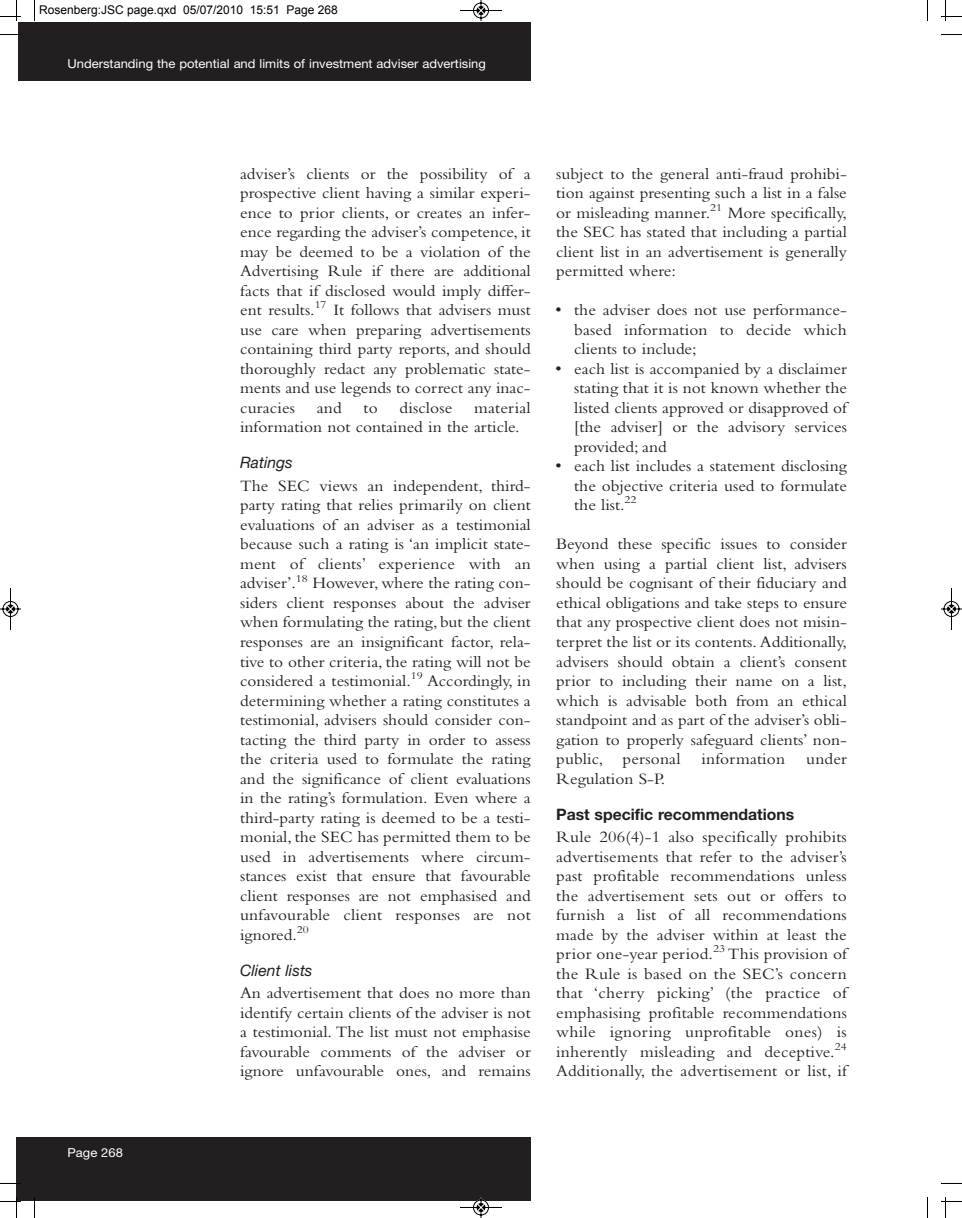
<style>
.page{position:relative;width:962px;height:1218px;background:#fff}
.page>*{position:absolute;margin:0;border:0;box-sizing:border-box;transform-origin:0 0}
.t1{font:16.5px/19.5px "Bembo";color:#231f20;text-align:justify;scale:1.05 1}
.t2{font:700 15.75px "Helvetica Neue";color:#231f20}
.t3{font:italic 15.75px "Helvetica Neue";color:#231f20}
.t4{font:12.3px "Helvetica Neue";color:#fff;scale:1.05 1}
.t5{font:12px "Arial";color:#000}
.s1{font-family:"Universal Newswith Comm Pi"}
</style>
<div class="page">
<div style="left:18px;top:22px;width:513px;height:58px;background:#231f20"></div>
<div style="left:16px;top:1137px;width:515px;height:63px;background:#231f20"></div>
<svg style="left:34px;top:0;width:1px;height:21px"></svg>
<svg style="left:0;top:34px;width:21px;height:1px"></svg>
<svg style="left:927px;top:0;width:1px;height:21px"></svg>
<svg style="left:941px;top:34px;width:21px;height:1px"></svg>
<svg style="left:34px;top:1197px;width:1px;height:20px"></svg>
<svg style="left:927px;top:1197px;width:1px;height:20px"></svg>
<svg style="left:0;top:0;width:21px;height:21px"></svg>
<svg style="left:941px;top:0;width:21px;height:21px"></svg>
<svg style="left:0;top:1197px;width:21px;height:20px"></svg>
<svg style="left:941px;top:1197px;width:21px;height:20px"></svg>
<svg style="left:460px;top:0;width:42px;height:21px"></svg>
<svg style="left:459px;top:1197px;width:44px;height:20px"></svg>
<svg style="left:0;top:588px;width:21px;height:42px"></svg>
<svg style="left:941px;top:588px;width:21px;height:42px"></svg>
<p class="t5" style="left:39px;top:3px;width:300px">Rosenberg:JSC page.qxd 05/07/2010 15:51 Page 268</p>
<p class="t4" style="left:67px;top:59px;width:400px">Understanding the potential and limits of investment adviser advertising</p>
<p class="t4" style="left:67px;top:1148px;width:54px">Page 268</p>
<p class="t1" style="left:240px;top:165px;width:278px">adviser’s clients or the possibility of a prospective client having a similar experi&shy;ence to prior clients, or creates an infer&shy;ence regarding the adviser’s competence, it may be deemed to be a violation of the Advertising Rule if there are additional facts that if disclosed would imply differ&shy;ent results.<sup>17</sup> It follows that advisers must use care when preparing advertisements containing third party reports, and should thoroughly redact any problematic state&shy;ments and use legends to correct any inac&shy;curacies</p>
<p class="t1" style="left:240px;top:399px;width:278px;text-indent:234px">material information not contained in the article.</p>
<p class="t3" style="left:240px;top:457px;width:54px">Ratings</p>
<p class="t1" style="left:240px;top:477px;width:278px">The SEC views an independent, third&shy;party rating that relies primarily on client evaluations of an adviser as a testimonial because such a rating is ‘an implicit state&shy;ment of clients’ experience with an adviser’.<sup>18</sup> However, where the rating con&shy;siders client responses about the adviser when formulating the rating, but the client responses are an insignificant factor, rela&shy;tive to other criteria, the rating will not be considered a testimonial.<sup>19</sup> Accordingly, in determining whether a rating constitutes a testimonial, advisers should consider con&shy;tacting the third party in order to assess the criteria used to formulate the rating and the significance of client evaluations in the rating’s formulation. Even where a third-party rating is deemed to be a testi&shy;monial, the SEC has permitted them to be used in advertisements where circum&shy;stances exist that ensure that favourable client responses are not emphasised and unfavourable client responses are not ignored.<sup>20</sup></p>
<p class="t3" style="left:240px;top:964px;width:74px">Client lists</p>
<p class="t1" style="left:240px;top:984px;width:278px">An advertisement that does no more than identify certain clients of the adviser is not a testimonial. The list must not emphasise favourable comments of the adviser or ignore unfavourable ones, and remains</p>
<p class="t1" style="left:317px;top:399px;width:25px">and</p>
<p class="t1" style="left:363px;top:399px;width:15px">to</p>
<p class="t1" style="left:399px;top:399px;width:52px">disclose</p>
<p class="t1" style="left:556px;top:165px;width:278px">subject to the general anti-fraud prohibi&shy;tion against presenting such a list in a false or misleading manner.<sup>21</sup> More specifically, the SEC has stated that including a partial client list in an advertisement is generally permitted where:</p>
<p class="t1" style="left:574px;top:302px;width:261px;text-indent:-18px"><span class="s1">•</span> the adviser does not use performance&shy;based information to decide which clients to include;</p>
<p class="t1" style="left:574px;top:360px;width:261px;text-indent:-18px"><span class="s1">•</span> each list is accompanied by a disclaimer stating that it is not known whether the listed clients approved or disapproved of [the adviser] or the advisory services provided; and</p>
<p class="t1" style="left:574px;top:458px;width:261px;text-indent:-18px"><span class="s1">•</span> each list includes a statement disclosing the objective criteria used to formulate the list.<sup>22</sup></p>
<p class="t1" style="left:556px;top:536px;width:278px">Beyond these specific issues to consider when using a partial client list, advisers should be cognisant of their fiduciary and ethical obligations and take steps to ensure that any prospective client does not misin&shy;terpret the list or its contents. Additionally, advisers should obtain a client’s consent prior to including their name on a list, which is advisable both from an ethical standpoint and as part of the adviser’s obli&shy;gation to properly safeguard clients’ non&shy;public, personal</p>
<p class="t1" style="left:701px;top:750px;width:81px">information</p>
<p class="t1" style="left:806px;top:750px;width:40px">under</p>
<p class="t1" style="left:556px;top:770px;width:105px">Regulation S-P.</p>
<p class="t2" style="left:556px;top:808px;width:239px">Past specific recommendations</p>
<p class="t1" style="left:556px;top:828px;width:278px">Rule 206(4)-1 also specifically prohibits advertisements that refer to the adviser’s past profitable recommendations unless the advertisement sets out or offers to furnish a list of all recommendations made by the adviser within at least the prior one-year period.<sup>23</sup> This provision of the Rule is based on the SEC’s concern that ‘cherry picking’ (the practice of emphasising profitable recommendations while ignoring unprofitable ones) is inherently misleading and deceptive.<sup>24<br></sup>Additionally, the advertisement or list, if</p>
</div>
